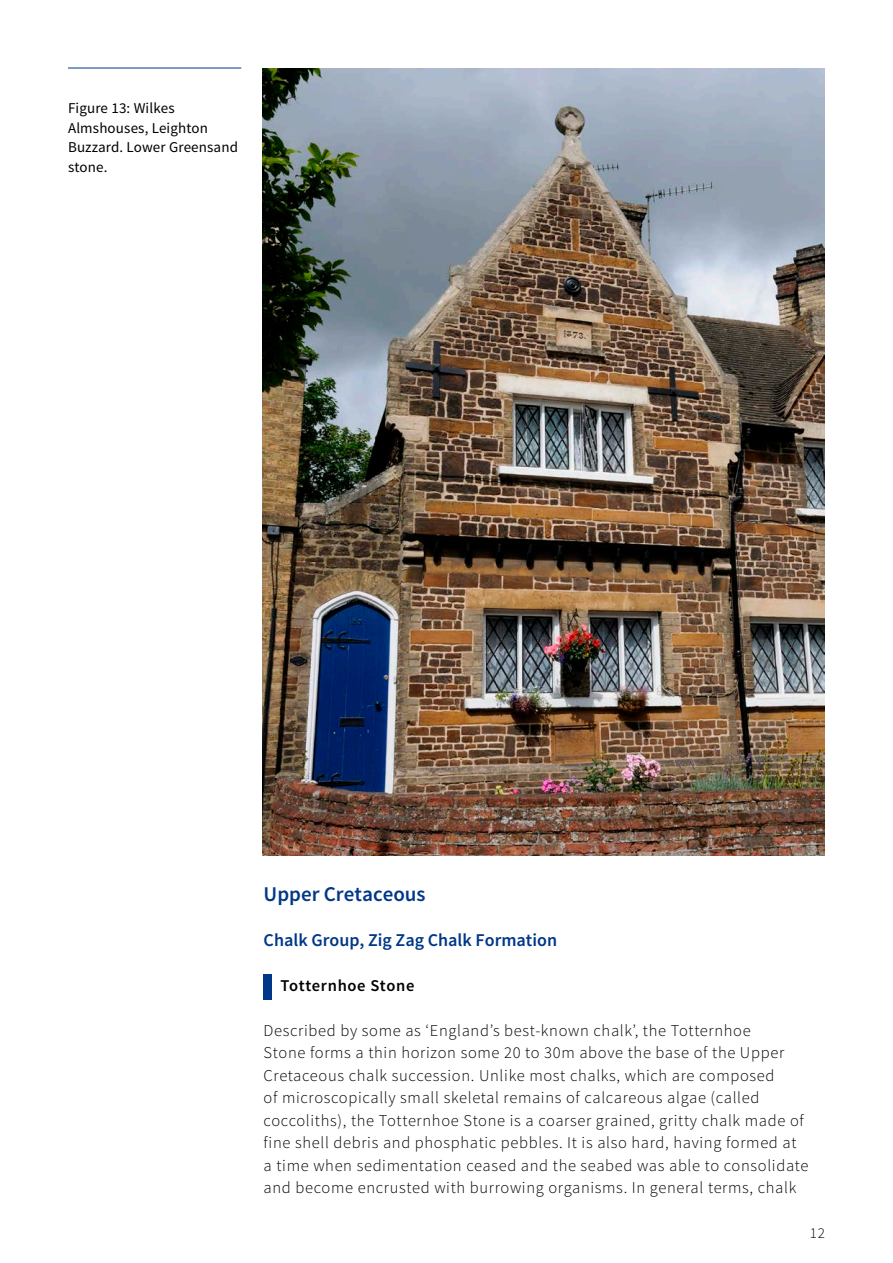
<style>
.page{position:relative;width:893px;height:1263px;background:#fff}
.page>*{position:absolute;margin:0;border:0;box-sizing:border-box;transform-origin:0 0}
.Heading_1{font:600 21px "Source Sans Pro";color:#003788}
.Heading_2{font:600 18px "Source Sans Pro";color:#003788}
.Body_text{font:300 16.5px/22.5px "Source Sans Pro";letter-spacing:.04em;color:#000}
.Emphasis_Stone_type{font:600 16.5px "Source Sans Pro";letter-spacing:.04em;color:#000}
.t1{font:15px "Source Sans Pro";letter-spacing:.01em;color:#000}
.t2{font:300 15px "Source Sans Pro";color:#000}
</style>
<div class="page">
<div style="left:264px;top:974px;width:8px;height:25px;background:#003788"></div>
<img style="left:263px;top:68px;width:562px;height:788px">
<hr style="left:68px;top:68px;width:173px;height:1px;background:#003788">
<p class="t1" style="left:68px;top:99px;width:108px">Figure 13: Wilkes</p>
<p class="t1" style="left:68px;top:118px;width:141px">Almshouses, Leighton</p>
<p class="t1" style="left:68px;top:138px;width:172px">Buzzard. Lower Greensand</p>
<p class="t1" style="left:68px;top:157px;width:41px">stone.</p>
<h1 class="Heading_1" style="left:264px;top:880px;width:163px">Upper Cretaceous</h1>
<h2 class="Heading_2" style="left:264px;top:928px;width:295px">Chalk Group, Zig Zag Chalk Formation</h2>
<h3 class="Emphasis_Stone_type" style="left:281px;top:975px;width:135px">Totternhoe Stone</h3>
<p class="Body_text" style="left:264px;top:1019px;width:546px">Described by some as ‘England’s best-known chalk’, the Totternhoe<br>Stone forms a thin horizon some 20 to 30m above the base of the Upper Cretaceous chalk succession. Unlike most chalks, which are composed<br>of microscopically small skeletal remains of calcareous algae (called coccoliths), the Totternhoe Stone is a coarser grained, gritty chalk made of fine shell debris and phosphatic pebbles. It is also hard, having formed at a time when sedimentation ceased and the seabed was able to consolidate and become encrusted with burrowing organisms. In general terms, chalk</p>
<p class="t2" style="left:810px;top:1224px;width:16px">12</p>
</div>
